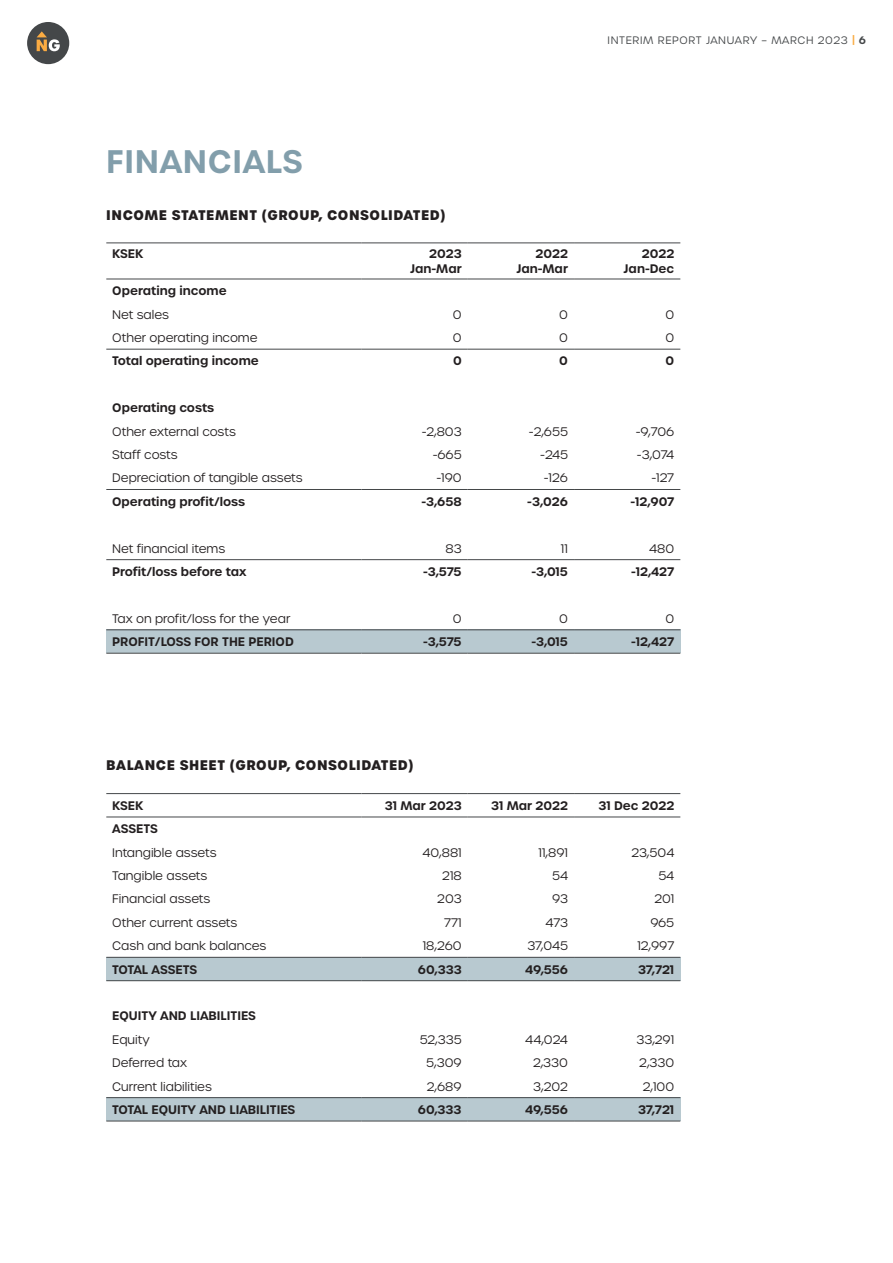
<style>
.page{position:relative;width:893px;height:1263px;background:#fff}
.page>*{position:absolute;margin:0;border:0;box-sizing:border-box;transform-origin:0 0}
.t1{font:600 31.5px "Urbane";letter-spacing:.02em;color:#829eab}
.t2{font:700 13.5px "Urbane";letter-spacing:.04em;color:#231f20}
.t3{font:300 12px "Urbane";color:#231f20}
.t4{font:600 12px/15px "Urbane";color:#231f20;text-align:right}
.t5{font:300 10.5px "Urbane";letter-spacing:.06em;color:#444749}
.s1{font-weight:600;color:#f9ab41}
.s2{font-weight:600}
</style>
<div class="page">
<div style="left:27px;top:22px;width:42px;height:42px;background:#444749;border-radius:50%"></div>
<svg style="left:37px;top:31px;width:23px;height:20px"></svg>
<div style="left:106px;top:630px;width:574px;height:23px;background:#b8c9d0"></div>
<div style="left:106px;top:1098px;width:574px;height:23px;background:#b8c9d0"></div>
<div style="left:106px;top:957px;width:574px;height:24px;background:#b8c9d0"></div>
<hr style="left:106px;top:243px;width:255px;height:1px;background:#444749">
<hr style="left:361px;top:243px;width:107px;height:1px;background:#444749">
<hr style="left:468px;top:243px;width:106px;height:1px;background:#444749">
<hr style="left:574px;top:243px;width:106px;height:1px;background:#444749">
<hr style="left:106px;top:279px;width:255px;height:1px;background:#444749">
<hr style="left:361px;top:279px;width:107px;height:1px;background:#444749">
<hr style="left:468px;top:279px;width:106px;height:1px;background:#444749">
<hr style="left:574px;top:279px;width:106px;height:1px;background:#444749">
<hr style="left:106px;top:349px;width:255px;height:1px;background:#444749">
<hr style="left:361px;top:349px;width:107px;height:1px;background:#444749">
<hr style="left:468px;top:349px;width:106px;height:1px;background:#444749">
<hr style="left:574px;top:349px;width:106px;height:1px;background:#444749">
<hr style="left:106px;top:489px;width:255px;height:1px;background:#444749">
<hr style="left:361px;top:489px;width:107px;height:1px;background:#444749">
<hr style="left:468px;top:489px;width:106px;height:1px;background:#444749">
<hr style="left:574px;top:489px;width:106px;height:1px;background:#444749">
<hr style="left:106px;top:559px;width:255px;height:1px;background:#444749">
<hr style="left:361px;top:559px;width:107px;height:1px;background:#444749">
<hr style="left:468px;top:559px;width:106px;height:1px;background:#444749">
<hr style="left:574px;top:559px;width:106px;height:1px;background:#444749">
<hr style="left:106px;top:629px;width:255px;height:1px;background:#444749">
<hr style="left:361px;top:629px;width:107px;height:1px;background:#444749">
<hr style="left:468px;top:629px;width:106px;height:1px;background:#444749">
<hr style="left:574px;top:629px;width:106px;height:1px;background:#444749">
<hr style="left:106px;top:653px;width:255px;height:1px;background:#444749">
<hr style="left:361px;top:653px;width:107px;height:1px;background:#444749">
<hr style="left:468px;top:653px;width:106px;height:1px;background:#444749">
<hr style="left:574px;top:653px;width:106px;height:1px;background:#444749">
<hr style="left:106px;top:793px;width:255px;height:1px;background:#444749">
<hr style="left:361px;top:793px;width:107px;height:1px;background:#444749">
<hr style="left:468px;top:793px;width:106px;height:1px;background:#444749">
<hr style="left:574px;top:793px;width:106px;height:1px;background:#444749">
<hr style="left:106px;top:817px;width:255px;height:1px;background:#444749">
<hr style="left:361px;top:817px;width:107px;height:1px;background:#444749">
<hr style="left:468px;top:817px;width:106px;height:1px;background:#444749">
<hr style="left:574px;top:817px;width:106px;height:1px;background:#444749">
<hr style="left:106px;top:957px;width:255px;height:1px;background:#444749">
<hr style="left:361px;top:957px;width:107px;height:1px;background:#444749">
<hr style="left:468px;top:957px;width:106px;height:1px;background:#444749">
<hr style="left:574px;top:957px;width:106px;height:1px;background:#444749">
<hr style="left:106px;top:980px;width:255px;height:1px;background:#444749">
<hr style="left:361px;top:980px;width:107px;height:1px;background:#444749">
<hr style="left:468px;top:980px;width:106px;height:1px;background:#444749">
<hr style="left:574px;top:980px;width:106px;height:1px;background:#444749">
<hr style="left:106px;top:1097px;width:255px;height:1px;background:#444749">
<hr style="left:361px;top:1097px;width:107px;height:1px;background:#444749">
<hr style="left:468px;top:1097px;width:106px;height:1px;background:#444749">
<hr style="left:574px;top:1097px;width:106px;height:1px;background:#444749">
<hr style="left:106px;top:1121px;width:255px;height:1px;background:#444749">
<hr style="left:361px;top:1121px;width:107px;height:1px;background:#444749">
<hr style="left:468px;top:1121px;width:106px;height:1px;background:#444749">
<hr style="left:574px;top:1121px;width:106px;height:1px;background:#444749">
<h1 class="t1" style="left:106px;top:140px;width:198px">FINANCIALS</h1>
<p class="t2" style="left:106px;top:205px;width:341px">INCOME STATEMENT (GROUP, CONSOLIDATED)</p>
<p class="t5" style="left:608px;top:34px;width:260px">INTERIM REPORT JANUARY – MARCH 2023 <span class="s1">|</span> <span class="s2">6</span></p>
<p class="t4" style="left:112px;top:246px;width:33px">KSEK</p>
<p class="t4" style="left:410px;top:246px;width:53px">2023<br>Jan-Mar</p>
<p class="t4" style="left:516px;top:246px;width:53px">2022<br>Jan-Mar</p>
<p class="t4" style="left:624px;top:246px;width:52px">2022<br>Jan-Dec</p>
<p class="t4" style="left:112px;top:283px;width:116px">Operating income</p>
<p class="t3" style="left:112px;top:307px;width:58px">Net sales</p>
<p class="t3" style="left:453px;top:307px;width:10px">0</p>
<p class="t3" style="left:559px;top:307px;width:10px">0</p>
<p class="t3" style="left:665px;top:307px;width:10px">0</p>
<p class="t3" style="left:112px;top:330px;width:147px">Other operating income</p>
<p class="t3" style="left:453px;top:330px;width:10px">0</p>
<p class="t3" style="left:559px;top:330px;width:10px">0</p>
<p class="t3" style="left:665px;top:330px;width:10px">0</p>
<p class="t4" style="left:112px;top:354px;width:148px">Total operating income</p>
<p class="t4" style="left:453px;top:354px;width:10px">0</p>
<p class="t4" style="left:559px;top:354px;width:10px">0</p>
<p class="t4" style="left:666px;top:354px;width:10px">0</p>
<p class="t4" style="left:112px;top:400px;width:104px">Operating costs</p>
<p class="t3" style="left:112px;top:423px;width:125px">Other external costs</p>
<p class="t3" style="left:422px;top:423px;width:42px">-2,803</p>
<p class="t3" style="left:529px;top:423px;width:41px">-2,655</p>
<p class="t3" style="left:636px;top:423px;width:40px">-9,706</p>
<p class="t3" style="left:112px;top:447px;width:67px">Staff costs</p>
<p class="t3" style="left:433px;top:447px;width:31px">-665</p>
<p class="t3" style="left:540px;top:447px;width:29px">-245</p>
<p class="t3" style="left:637px;top:447px;width:39px">-3,074</p>
<p class="t3" style="left:112px;top:470px;width:192px">Depreciation of tangible assets</p>
<p class="t3" style="left:436px;top:470px;width:27px">-190</p>
<p class="t3" style="left:544px;top:470px;width:26px">-126</p>
<p class="t3" style="left:651px;top:470px;width:24px">-127</p>
<p class="t4" style="left:112px;top:494px;width:134px">Operating profit/loss</p>
<p class="t4" style="left:421px;top:494px;width:42px">-3,658</p>
<p class="t4" style="left:527px;top:494px;width:42px">-3,026</p>
<p class="t4" style="left:630px;top:494px;width:45px">-12,907</p>
<p class="t3" style="left:112px;top:540px;width:115px">Net financial items</p>
<p class="t3" style="left:445px;top:540px;width:18px">83</p>
<p class="t3" style="left:561px;top:540px;width:9px">11</p>
<p class="t3" style="left:649px;top:540px;width:27px">480</p>
<p class="t4" style="left:112px;top:564px;width:136px">Profit/loss before tax</p>
<p class="t4" style="left:423px;top:564px;width:40px">-3,575</p>
<p class="t4" style="left:531px;top:564px;width:38px">-3,015</p>
<p class="t4" style="left:631px;top:564px;width:45px">-12,427</p>
<p class="t3" style="left:112px;top:611px;width:180px">Tax on profit/loss for the year</p>
<p class="t3" style="left:453px;top:611px;width:10px">0</p>
<p class="t3" style="left:559px;top:611px;width:10px">0</p>
<p class="t3" style="left:665px;top:611px;width:10px">0</p>
<p class="t4" style="left:112px;top:634px;width:183px">PROFIT/LOSS FOR THE PERIOD</p>
<p class="t4" style="left:423px;top:634px;width:40px">-3,575</p>
<p class="t4" style="left:531px;top:634px;width:38px">-3,015</p>
<p class="t4" style="left:631px;top:634px;width:45px">-12,427</p>
<p class="t2" style="left:106px;top:756px;width:309px">BALANCE SHEET (GROUP, CONSOLIDATED)</p>
<p class="t4" style="left:112px;top:798px;width:33px">KSEK</p>
<p class="t4" style="left:385px;top:798px;width:78px">31 Mar 2023</p>
<p class="t4" style="left:491px;top:798px;width:78px">31 Mar 2022</p>
<p class="t4" style="left:598px;top:798px;width:77px">31 Dec 2022</p>
<p class="t4" style="left:112px;top:821px;width:47px">ASSETS</p>
<p class="t3" style="left:112px;top:844px;width:106px">Intangible assets</p>
<p class="t3" style="left:422px;top:844px;width:41px">40,881</p>
<p class="t3" style="left:539px;top:844px;width:31px">11,891</p>
<p class="t3" style="left:631px;top:844px;width:45px">23,504</p>
<p class="t3" style="left:112px;top:868px;width:97px">Tangible assets</p>
<p class="t3" style="left:442px;top:868px;width:21px">218</p>
<p class="t3" style="left:552px;top:868px;width:18px">54</p>
<p class="t3" style="left:658px;top:868px;width:18px">54</p>
<p class="t3" style="left:112px;top:891px;width:100px">Financial assets</p>
<p class="t3" style="left:437px;top:891px;width:26px">203</p>
<p class="t3" style="left:552px;top:891px;width:17px">93</p>
<p class="t3" style="left:655px;top:891px;width:21px">201</p>
<p class="t3" style="left:112px;top:915px;width:126px">Other current assets</p>
<p class="t3" style="left:444px;top:915px;width:19px">771</p>
<p class="t3" style="left:546px;top:915px;width:24px">473</p>
<p class="t3" style="left:650px;top:915px;width:25px">965</p>
<p class="t3" style="left:112px;top:938px;width:155px">Cash and bank balances</p>
<p class="t3" style="left:423px;top:938px;width:40px">18,260</p>
<p class="t3" style="left:527px;top:938px;width:42px">37,045</p>
<p class="t3" style="left:637px;top:938px;width:38px">12,997</p>
<p class="t4" style="left:112px;top:962px;width:86px">TOTAL ASSETS</p>
<p class="t4" style="left:418px;top:962px;width:45px">60,333</p>
<p class="t4" style="left:525px;top:962px;width:44px">49,556</p>
<p class="t4" style="left:638px;top:962px;width:38px">37,721</p>
<p class="t4" style="left:112px;top:1008px;width:145px">EQUITY AND LIABILITIES</p>
<p class="t3" style="left:112px;top:1032px;width:39px">Equity</p>
<p class="t3" style="left:420px;top:1032px;width:43px">52,335</p>
<p class="t3" style="left:525px;top:1032px;width:44px">44,024</p>
<p class="t3" style="left:636px;top:1032px;width:39px">33,291</p>
<p class="t3" style="left:112px;top:1055px;width:76px">Deferred tax</p>
<p class="t3" style="left:426px;top:1055px;width:37px">5,309</p>
<p class="t3" style="left:533px;top:1055px;width:36px">2,330</p>
<p class="t3" style="left:639px;top:1055px;width:36px">2,330</p>
<p class="t3" style="left:112px;top:1078px;width:101px">Current liabilities</p>
<p class="t3" style="left:427px;top:1078px;width:36px">2,689</p>
<p class="t3" style="left:533px;top:1078px;width:36px">3,202</p>
<p class="t3" style="left:643px;top:1078px;width:33px">2,100</p>
<p class="t4" style="left:112px;top:1102px;width:185px">TOTAL EQUITY AND LIABILITIES</p>
<p class="t4" style="left:418px;top:1102px;width:45px">60,333</p>
<p class="t4" style="left:525px;top:1102px;width:44px">49,556</p>
<p class="t4" style="left:638px;top:1102px;width:38px">37,721</p>
</div>
